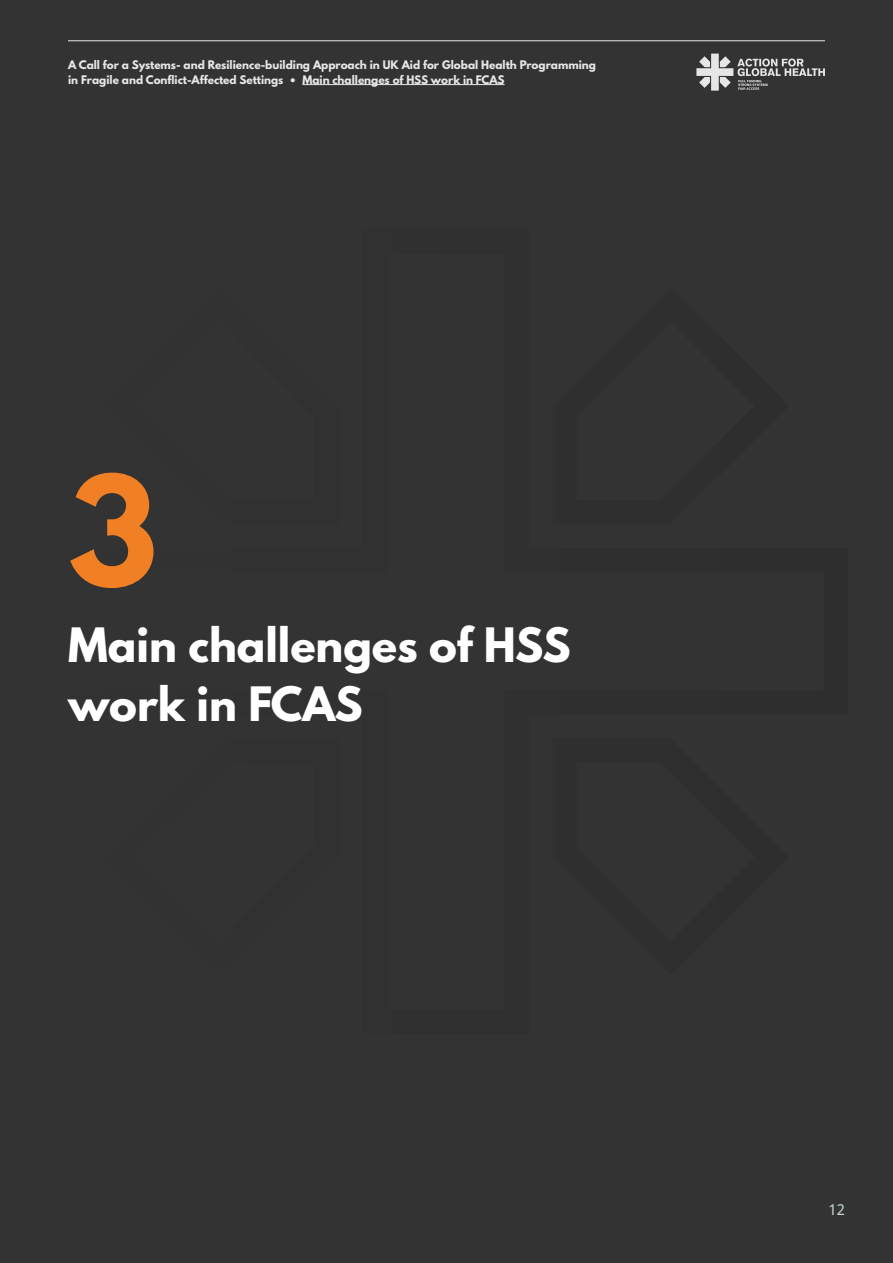
<style>
.page{position:relative;width:893px;height:1263px;background:#333}
.page>*{position:absolute;margin:0;border:0;box-sizing:border-box;transform-origin:0 0}
.t1{font:700 135px "League Spartan";color:#f08023}
.t2{font:700 42px/58.5px "League Spartan";color:#fff}
.t3{font:15px "Noto Sans";color:#c6d8d3}
.t4{font:700 10.5px/15px "League Spartan";color:#e6e6e6}
</style>
<div class="page">
<hr style="left:302px;top:84px;width:203px;height:1px;background:#e6e6e6">
<hr style="left:68px;top:40px;width:757px;height:1px;background:#e6e6e6">
<svg style="left:696px;top:54px;width:129px;height:37px"></svg>
<p class="t4" style="left:68px;top:57px;width:529px">A Call for a Systems- and Resilience-building Approach in UK Aid for Global Health Programming in Fragile and Conflict-Affected Settings • Main challenges of HSS work in FCAS</p>
<h1 class="t1" style="left:68px;top:426px;width:91px">3</h1>
<h2 class="t2" style="left:68px;top:615px;width:504px">Main challenges of HSS work in FCAS</h2>
<h3 class="t3" style="left:829px;top:1199px;width:18px">12</h3>
</div>
